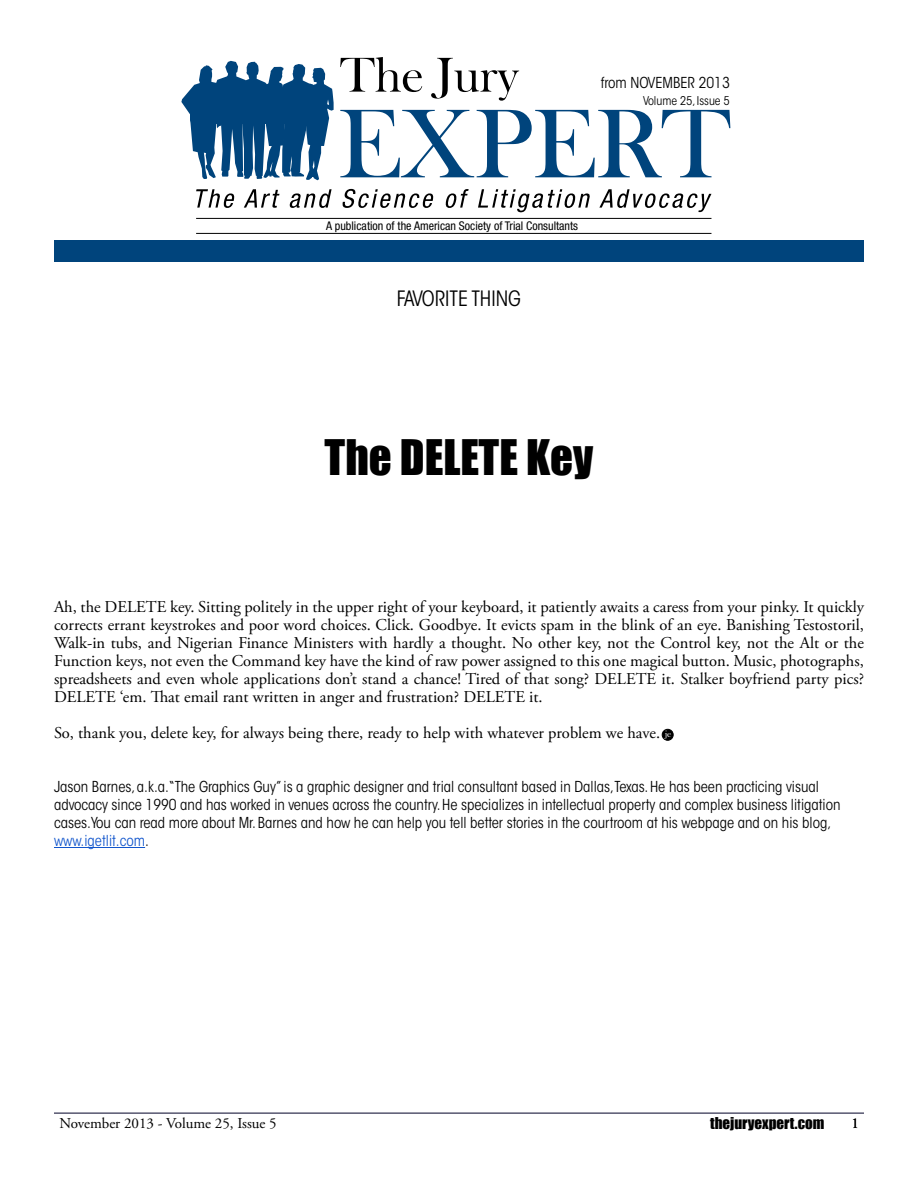
<style>
.page{position:relative;width:918px;height:1188px;background:#fff}
.page>*{position:absolute;margin:0;border:0;box-sizing:border-box;transform-origin:0 0}
.t1{font:45px "Impact";color:#000}
.t2{font:21px "ITC Avant Garde MM 302 450";color:#000}
.t3{font:16.5px/18px "Adobe Garamond Pro";color:#000;text-align:justify}
.t4{font:15px/18px "ITC Avant Garde MM 302 450";color:#000}
.t5{font:15px "Adobe Garamond Pro";color:#000}
.t6{font:15px "Impact";color:#000}
.t7{font:condensed 12px "Helvetica Neue";color:#000}
.t8{font:12px "ITC Avant Garde MM 302 450";color:#000}
.t9{font:9.45px "Bask Old Face";color:#fff}
.s1{color:#15c}
</style>
<div class="page">
<hr style="left:54px;top:1113px;width:810px;height:1px;background:#000027">
<svg style="left:340px;top:57px;width:82px;height:35px"></svg>
<svg style="left:431px;top:58px;width:88px;height:43px"></svg>
<svg style="left:340px;top:110px;width:390px;height:67px"></svg>
<svg style="left:196px;top:189px;width:39px;height:19px"></svg>
<svg style="left:244px;top:189px;width:35px;height:19px"></svg>
<svg style="left:289px;top:189px;width:43px;height:19px"></svg>
<svg style="left:342px;top:189px;width:92px;height:19px"></svg>
<svg style="left:445px;top:189px;width:24px;height:19px"></svg>
<svg style="left:478px;top:189px;width:112px;height:23px"></svg>
<svg style="left:599px;top:189px;width:112px;height:23px"></svg>
<svg style="left:181px;top:61px;width:153px;height:119px"></svg>
<div style="left:214px;top:94px;width:95px;height:30px;background:#00447c"></div>
<hr style="left:196px;top:218px;width:515px;height:1px;background:#000">
<hr style="left:196px;top:233px;width:515px;height:1px;background:#000">
<div style="left:54px;top:240px;width:810px;height:21px;background:#00447c"></div>
<hr style="left:54px;top:847px;width:91px;height:1px;background:#15c">
<div style="left:662px;top:729px;width:11px;height:11px;background:#000;border-radius:50%"></div>
<div style="left:662px;top:729px;width:12px;height:12px;border:1px solid #000;border-radius:50%"></div>
<p class="t4" style="left:601px;top:74px;width:130px">from NOVEMBER 2013</p>
<p class="t8" style="left:643px;top:93px;width:88px">Volume 25, Issue 5</p>
<p class="t7" style="left:326px;top:219px;width:254px">A publication of the American Society of Trial Consultants</p>
<p class="t2" style="left:397px;top:286px;width:126px">FAVORITE THING</p>
<h1 class="t1" style="left:325px;top:423px;width:270px">The DELETE Key</h1>
<p class="t3" style="left:54px;top:598px;width:812px">Ah, the DELETE key. Sitting politely in the upper right of your keyboard, it patiently awaits a caress from your pinky. It quickly corrects errant keystrokes and poor word choices. Click. Goodbye. It evicts spam in the blink of an eye. Banishing Testostoril, Walk-in tubs, and Nigerian Finance Ministers with hardly a thought. No other key, not the Control key, not the Alt or the Function keys, not even the Command key have the kind of raw power assigned to this one magical button. Music, photographs, spreadsheets and even whole applications don’t stand a chance! Tired of that song? DELETE it. Stalker boyfriend party pics?<br>DELETE ‘em. That email rant written in anger and frustration? DELETE it.</p>
<p class="t3" style="left:54px;top:724px;width:608px">So, thank you, delete key, for always being there, ready to help with whatever problem we have.</p>
<p class="t4" style="left:54px;top:778px;width:788px">Jason Barnes, a.k.a.“The Graphics Guy” is a graphic designer and trial consultant based in Dallas,Texas. He has been practicing visual advocacy since 1990 and has worked in venues across the country. He specializes in intellectual property and complex business litigation cases.You can read more about Mr. Barnes and how he can help you tell better stories in the courtroom at his webpage and on his blog, <span class="s1">www.igetlit.com</span>.</p>
<p class="t9" style="left:665px;top:728px;width:8px">je</p>
<p class="t5" style="left:59px;top:1114px;width:219px">November 2013 - Volume 25, Issue 5</p>
<p class="t6" style="left:710px;top:1112px;width:116px">thejuryexpert.com</p>
<p class="t5" style="left:852px;top:1114px;width:9px">1</p>
</div>
